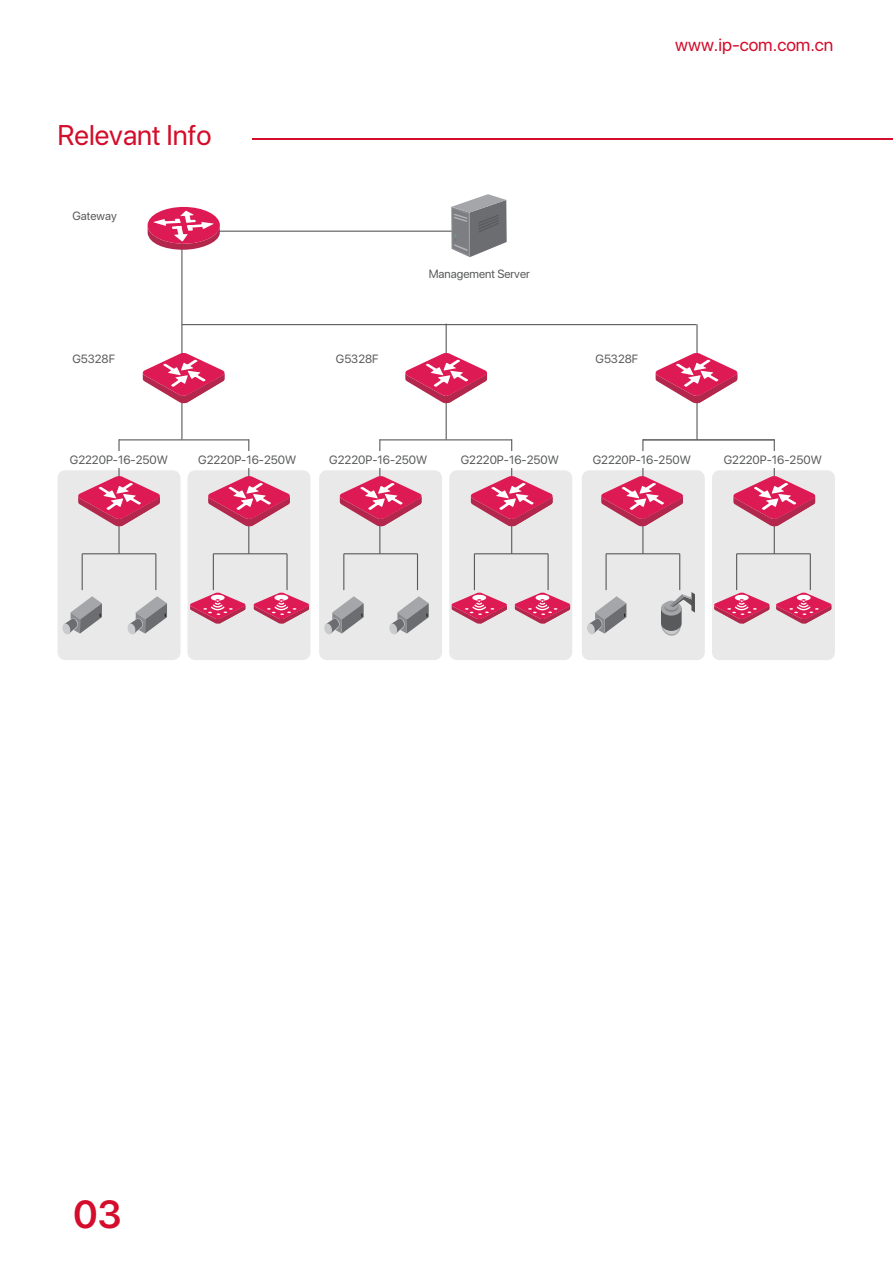
<style>
.page{position:relative;width:893px;height:1263px;background:#fff}
.page>*{position:absolute;margin:0;border:0;box-sizing:border-box;transform-origin:0 0}
.t1{font:600 38.85px "SF Pro Display";color:#d30d2b}
.t2{font:28.35px "SF Pro Display";color:#d30d2b}
.t3{font:18px "SF Pro Display";color:#d30d2b}
.t4{font:12px "SF Pro Display";color:#595a5b}
.t5{font:11.85px "SF Pro Display";color:#595a5b}
</style>
<div class="page">
<hr style="left:252px;top:139px;width:640px;height:1px;background:#d30d2b">
<div style="left:58px;top:470px;width:122px;height:190px;background:#eae9e9;border-radius:8px"></div>
<div style="left:188px;top:470px;width:122px;height:190px;background:#eae9e9;border-radius:8px"></div>
<svg style="left:190px;top:592px;width:56px;height:32px"></svg>
<hr style="left:189px;top:231px;width:265px;height:1px;background:#595a5b">
<hr style="left:182px;top:324px;width:514px;height:1px;background:#595a5b">
<hr style="left:119px;top:439px;width:130px;height:1px;background:#595a5b">
<hr style="left:181px;top:225px;width:1px;height:214px;background:#595a5b">
<hr style="left:118px;top:439px;width:2px;height:115px;background:#595a5b">
<hr style="left:82px;top:553px;width:74px;height:1px;background:#595a5b">
<hr style="left:82px;top:554px;width:1px;height:36px;background:#595a5b">
<hr style="left:155px;top:554px;width:1px;height:36px;background:#595a5b">
<hr style="left:213px;top:553px;width:74px;height:1px;background:#595a5b">
<hr style="left:213px;top:554px;width:1px;height:36px;background:#595a5b">
<hr style="left:286px;top:554px;width:2px;height:36px;background:#595a5b">
<svg style="left:142px;top:353px;width:83px;height:51px"></svg>
<hr style="left:248px;top:439px;width:1px;height:115px;background:#595a5b">
<svg style="left:451px;top:194px;width:56px;height:63px"></svg>
<svg style="left:62px;top:596px;width:40px;height:39px"></svg>
<svg style="left:127px;top:596px;width:40px;height:39px"></svg>
<div style="left:319px;top:470px;width:123px;height:190px;background:#eae9e9;border-radius:8px"></div>
<div style="left:449px;top:470px;width:123px;height:190px;background:#eae9e9;border-radius:8px"></div>
<hr style="left:380px;top:439px;width:132px;height:1px;background:#595a5b">
<hr style="left:446px;top:324px;width:1px;height:115px;background:#595a5b">
<hr style="left:379px;top:439px;width:1px;height:115px;background:#595a5b">
<hr style="left:511px;top:439px;width:1px;height:115px;background:#595a5b">
<svg style="left:324px;top:596px;width:40px;height:39px"></svg>
<svg style="left:389px;top:596px;width:40px;height:39px"></svg>
<div style="left:582px;top:470px;width:123px;height:190px;background:#eae9e9;border-radius:8px"></div>
<div style="left:712px;top:470px;width:123px;height:190px;background:#eae9e9;border-radius:8px"></div>
<hr style="left:643px;top:439px;width:131px;height:2px;background:#595a5b">
<hr style="left:696px;top:324px;width:2px;height:115px;background:#595a5b">
<hr style="left:642px;top:439px;width:1px;height:115px;background:#595a5b">
<hr style="left:774px;top:439px;width:1px;height:115px;background:#595a5b">
<svg style="left:587px;top:596px;width:39px;height:39px"></svg>
<svg style="left:661px;top:592px;width:34px;height:44px"></svg>
<svg style="left:451px;top:592px;width:56px;height:32px"></svg>
<svg style="left:514px;top:592px;width:56px;height:32px"></svg>
<svg style="left:714px;top:592px;width:56px;height:32px"></svg>
<svg style="left:776px;top:592px;width:56px;height:32px"></svg>
<svg style="left:405px;top:353px;width:83px;height:51px"></svg>
<svg style="left:655px;top:353px;width:83px;height:51px"></svg>
<svg style="left:733px;top:476px;width:83px;height:51px"></svg>
<svg style="left:601px;top:476px;width:82px;height:51px"></svg>
<svg style="left:470px;top:476px;width:83px;height:51px"></svg>
<svg style="left:339px;top:476px;width:83px;height:51px"></svg>
<svg style="left:208px;top:476px;width:82px;height:51px"></svg>
<svg style="left:78px;top:476px;width:82px;height:51px"></svg>
<hr style="left:344px;top:553px;width:73px;height:1px;background:#595a5b">
<hr style="left:343px;top:554px;width:1px;height:36px;background:#595a5b">
<hr style="left:417px;top:554px;width:1px;height:36px;background:#595a5b">
<hr style="left:474px;top:553px;width:74px;height:1px;background:#595a5b">
<hr style="left:474px;top:554px;width:1px;height:36px;background:#595a5b">
<hr style="left:547px;top:554px;width:2px;height:36px;background:#595a5b">
<hr style="left:606px;top:553px;width:74px;height:1px;background:#595a5b">
<hr style="left:605px;top:554px;width:2px;height:36px;background:#595a5b">
<hr style="left:679px;top:554px;width:1px;height:36px;background:#595a5b">
<hr style="left:737px;top:553px;width:73px;height:1px;background:#595a5b">
<hr style="left:736px;top:554px;width:1px;height:36px;background:#595a5b">
<hr style="left:810px;top:554px;width:1px;height:36px;background:#595a5b">
<div style="left:148px;top:207px;width:72px;height:37px;background:#de1a55;border-radius:50%"></div>
<svg style="left:148px;top:211px;width:72px;height:39px"></svg>
<div style="left:60px;top:451px;width:121px;height:16px;background:#fff"></div>
<div style="left:189px;top:451px;width:120px;height:16px;background:#fff"></div>
<div style="left:320px;top:451px;width:120px;height:16px;background:#fff"></div>
<div style="left:451px;top:451px;width:121px;height:16px;background:#fff"></div>
<div style="left:583px;top:451px;width:120px;height:16px;background:#fff"></div>
<div style="left:714px;top:451px;width:120px;height:16px;background:#fff"></div>
<svg style="left:253px;top:592px;width:56px;height:32px"></svg>
<h2 class="t2" style="left:58px;top:113px;width:155px">Relevant Info</h2>
<p class="t5" style="left:72px;top:207px;width:46px">Gateway</p>
<p class="t5" style="left:429px;top:265px;width:102px">Management Server</p>
<p class="t5" style="left:72px;top:349px;width:44px">G5328F</p>
<p class="t5" style="left:336px;top:349px;width:44px">G5328F</p>
<p class="t5" style="left:596px;top:349px;width:44px">G5328F</p>
<h3 class="t3" style="left:675px;top:31px;width:160px">www.ip-com.com.cn</h3>
<p class="t4" style="left:70px;top:450px;width:100px">G2220P-16-250W</p>
<p class="t4" style="left:198px;top:450px;width:100px">G2220P-16-250W</p>
<p class="t4" style="left:329px;top:450px;width:100px">G2220P-16-250W</p>
<p class="t4" style="left:461px;top:450px;width:100px">G2220P-16-250W</p>
<p class="t4" style="left:593px;top:450px;width:100px">G2220P-16-250W</p>
<p class="t4" style="left:724px;top:450px;width:100px">G2220P-16-250W</p>
<h1 class="t1" style="left:73px;top:1187px;width:50px">03</h1>
</div>
